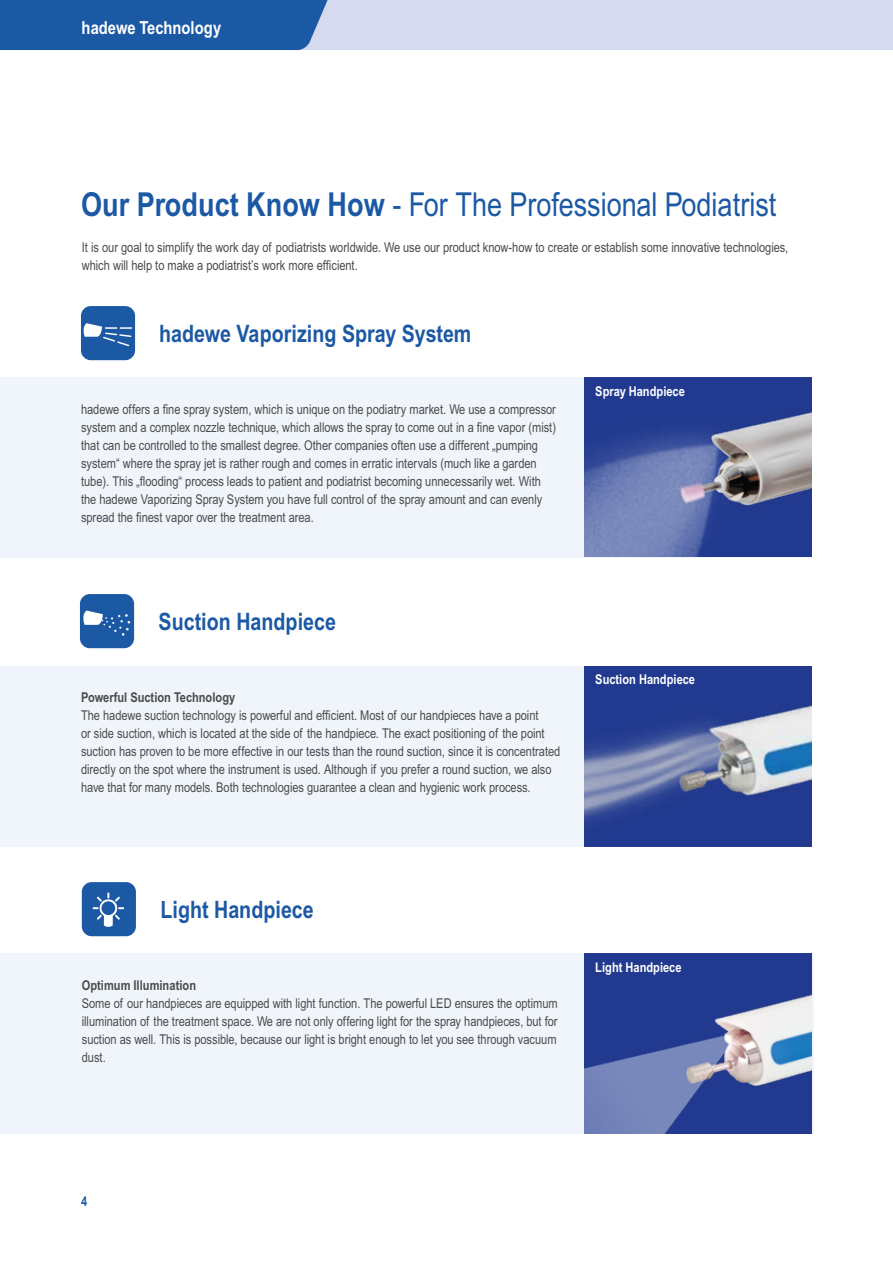
<style>
.page{position:relative;width:893px;height:1263px;background:#fff}
.page>*{position:absolute;margin:0;border:0;box-sizing:border-box;transform-origin:0 0}
.t1{font:33px "Arial Narrow MT Std";color:#1c59a5}
.t2{font:700 24px "Arial Narrow MT Std";color:#1c59a5}
.t3{font:700 18px "Arial Narrow MT Std";color:#fff}
.t4{font:13.5px/18px "Arial Narrow MT Std";color:#4a4a49}
.t5{font:700 13.5px "Arial Narrow MT Std";color:#4a4a49}
.t6{font:700 13.5px "Arial Narrow MT Std";color:#fff}
.t7{font:700 13.5px "Arial Narrow MT Std";color:#1c59a5}
.s1{font-weight:700}
</style>
<div class="page">
<svg style="left:0;top:0;width:893px;height:50px;background:#94acd4"></svg>
<div style="left:0;top:666px;width:812px;height:180px;background:#f0f5fb"></div>
<div style="left:0;top:377px;width:811px;height:180px;background:#f0f5fb"></div>
<div style="left:0;top:954px;width:814px;height:180px;background:#f0f5fb"></div>
<img style="left:584px;top:377px;width:228px;height:180px">
<img style="left:584px;top:666px;width:228px;height:180px">
<img style="left:584px;top:954px;width:228px;height:180px">
<div style="left:81px;top:306px;width:54px;height:54px;background:#1c59a5;border-radius:10px"></div>
<svg style="left:84px;top:323px;width:48px;height:24px"></svg>
<div style="left:82px;top:882px;width:54px;height:54px;background:#1c59a5;border-radius:10px"></div>
<svg style="left:93px;top:892px;width:31px;height:35px"></svg>
<div style="left:80px;top:594px;width:54px;height:54px;background:#1c59a5;border-radius:10px"></div>
<svg style="left:83px;top:610px;width:47px;height:26px"></svg>
<h3 class="t3" style="left:82px;top:17px;width:141px">hadewe Technology</h3>
<h1 class="t1" style="left:81px;top:185px;width:697px"><span class="s1">Our Product Know How</span> - For The Professional Podiatrist</h1>
<p class="t4" style="left:82px;top:238px;width:708px">It is our goal to simplify the work day of podiatrists worldwide. We use our product know-how to create or establish some innovative technologies, which will help to make a podiatrist’s work more efficient.</p>
<h2 class="t2" style="left:159px;top:319px;width:314px">hadewe Vaporizing Spray System</h2>
<p class="t4" style="left:81px;top:400px;width:477px">hadewe offers a fine spray system, which is unique on the podiatry market. We use a compressor system and a complex nozzle technique, which allows the spray to come out in a fine vapor (mist) that can be controlled to the smallest degree. Other companies often use a different „pumping system“ where the spray jet is rather rough and comes in erratic intervals (much like a garden tube). This „flooding“ process leads to patient and podiatrist becoming unnecessarily wet. With the hadewe Vaporizing Spray System you have full control of the spray amount and can evenly spread the finest vapor over the treatment area.</p>
<h2 class="t2" style="left:159px;top:607px;width:179px">Suction Handpiece</h2>
<p class="t5" style="left:81px;top:689px;width:156px">Powerful Suction Technology</p>
<p class="t4" style="left:81px;top:706px;width:481px">The hadewe suction technology is powerful and efficient. Most of our handpieces have a point<br>or side suction, which is located at the side of the handpiece. The exact positioning of the point suction has proven to be more effective in our tests than the round suction, since it is concentrated directly on the spot where the instrument is used. Although if you prefer a round suction, we also have that for many models. Both technologies guarantee a clean and hygienic work process.</p>
<p class="t6" style="left:595px;top:383px;width:91px">Spray Handpiece</p>
<p class="t6" style="left:595px;top:671px;width:101px">Suction Handpiece</p>
<h2 class="t2" style="left:160px;top:895px;width:155px">Light Handpiece</h2>
<p class="t5" style="left:82px;top:977px;width:116px">Optimum Illumination</p>
<p class="t4" style="left:82px;top:994px;width:477px;text-align:justify">Some of our handpieces are equipped with light function. The powerful LED ensures the optimum illumination of the treatment space. We are not only offering light for the spray handpieces, but for suction as well. This is possible, because our light is bright enough to let you see through vacuum dust.</p>
<p class="t6" style="left:595px;top:959px;width:88px">Light Handpiece</p>
<p class="t7" style="left:81px;top:1193px;width:8px">4</p>
</div>
